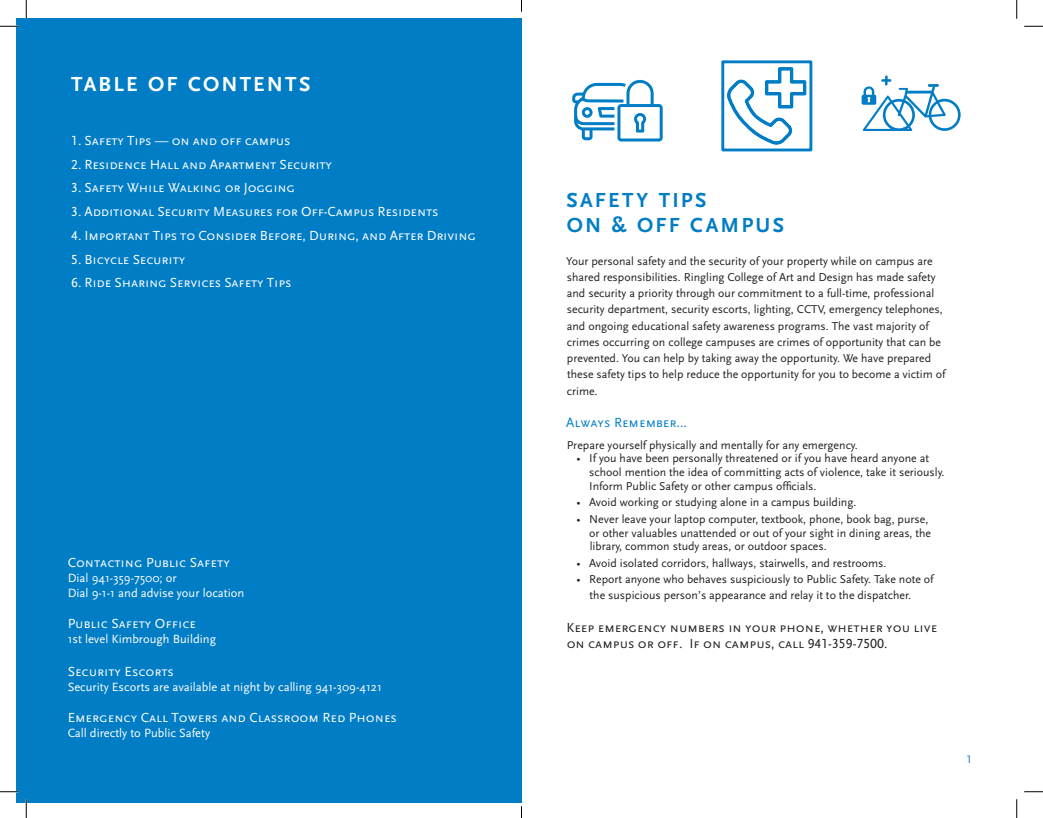
<style>
.page{position:relative;width:1043px;height:818px;background:#fff}
.page>*{position:absolute;margin:0;border:0;box-sizing:border-box;transform-origin:0 0}
.t1{font:700 21.25px/25.5px "Scala Sans";letter-spacing:.105em;color:#007dc5}
.t2{font:700 21.25px "Scala Sans";letter-spacing:.1em;color:#fff}
.t3{font:13.75px "Scala Sans Caps";letter-spacing:-.01em;color:#fff}
.t4{font:13.75px/16.2px "Scala Sans Caps";color:#231f20}
.t5{font:13.75px "Scala Sans Caps";color:#007dc5}
.t6{font:12.5px/15px "Scala Sans";color:#fff}
.t7{font:11.88px/16.2px "Scala Sans";color:#231f20}
.t8{font:11.25px "Scala Sans Caps";color:#007dc5}
</style>
<div class="page">
<div style="left:16px;top:19px;width:505px;height:783px;background:#007dc5"></div>
<svg style="left:727px;top:67px;width:79px;height:78px"></svg>
<div style="left:721px;top:60px;width:91px;height:91px;border:3px solid #007dc5"></div>
<svg style="left:861px;top:75px;width:99px;height:56px"></svg>
<svg style="left:572px;top:80px;width:90px;height:61px"></svg>
<svg style="left:0;top:25px;width:19px;height:2px"></svg>
<svg style="left:1024px;top:25px;width:18px;height:2px"></svg>
<svg style="left:0;top:790px;width:19px;height:2px"></svg>
<svg style="left:1024px;top:791px;width:18px;height:1px"></svg>
<svg style="left:25px;top:0;width:2px;height:19px"></svg>
<svg style="left:25px;top:799px;width:2px;height:19px"></svg>
<svg style="left:1016px;top:0;width:1px;height:19px"></svg>
<svg style="left:1016px;top:799px;width:1px;height:19px"></svg>
<svg style="left:521px;top:806px;width:1px;height:12px"></svg>
<h1 class="t2" style="left:71px;top:72px;width:241px">TABLE OF CONTENTS</h1>
<p class="t3" style="left:71px;top:133px;width:221px">1. Safety Tips — on and off campus</p>
<p class="t3" style="left:71px;top:156px;width:262px">2. Residence Hall and Apartment Security</p>
<p class="t3" style="left:71px;top:180px;width:225px">3. Safety While Walking or Jogging</p>
<p class="t3" style="left:71px;top:204px;width:369px">3. Additional Security Measures for Off-Campus Residents</p>
<p class="t3" style="left:71px;top:228px;width:406px">4. Important Tips to Consider Before, During, and After Driving</p>
<p class="t3" style="left:71px;top:251px;width:115px">5. Bicycle Security</p>
<p class="t3" style="left:71px;top:275px;width:222px">6. Ride Sharing Services Safety Tips</p>
<p class="t3" style="left:68px;top:555px;width:164px">Contacting Public Safety</p>
<p class="t6" style="left:68px;top:570px;width:178px">Dial 941-359-7500; or<br>Dial 9-1-1 and advise your location</p>
<p class="t3" style="left:68px;top:616px;width:130px">Public Safety Office</p>
<p class="t6" style="left:68px;top:632px;width:150px">1st level Kimbrough Building</p>
<p class="t3" style="left:68px;top:664px;width:108px">Security Escorts</p>
<p class="t6" style="left:68px;top:679px;width:316px">Security Escorts are available at night by calling 941-309-4121</p>
<p class="t3" style="left:68px;top:710px;width:331px">Emergency Call Towers and Classroom Red Phones</p>
<p class="t6" style="left:68px;top:725px;width:144px">Call directly to Public Safety</p>
<h1 class="t1" style="left:566px;top:187px;width:219px">SAFETY TIPS<br>ON &amp; OFF CAMPUS</h1>
<p class="t7" style="left:566px;top:253px;width:380px">Your personal safety and the security of your property while on campus are shared responsibilities. Ringling College of Art and Design has made safety and security a priority through our commitment to a full-time, professional security department, security escorts, lighting, CCTV, emergency telephones, and ongoing educational safety awareness programs. The vast majority of crimes occurring on college campuses are crimes of opportunity that can be prevented. You can help by taking away the opportunity. We have prepared these safety tips to help reduce the opportunity for you to become a victim of crime.</p>
<p class="t5" style="left:566px;top:415px;width:122px">Always Remember...</p>
<p class="t7" style="left:566px;top:437px;width:292px">Prepare yourself physically and mentally for any emergency.</p>
<p class="t7" style="left:589px;top:452px;width:357px;line-height:13.8px;text-indent:-13px">• If you have been personally threatened or if you have heard anyone at school mention the idea of committing acts of violence, take it seriously.<br>Inform Public Safety or other campus officials.</p>
<p class="t7" style="left:576px;top:494px;width:281px">• Avoid working or studying alone in a campus building.</p>
<p class="t7" style="left:589px;top:512px;width:343px;line-height:13.8px;text-indent:-13px">• Never leave your laptop computer, textbook, phone, book bag, purse, or other valuables unattended or out of your sight in dining areas, the library, common study areas, or outdoor spaces.</p>
<p class="t7" style="left:576px;top:555px;width:311px">• Avoid isolated corridors, hallways, stairwells, and restrooms.</p>
<p class="t7" style="left:589px;top:571px;width:345px;text-indent:-13px">• Report anyone who behaves suspiciously to Public Safety. Take note of the suspicious person’s appearance and relay it to the dispatcher.</p>
<p class="t4" style="left:566px;top:619px;width:372px">Keep emergency numbers in your phone, whether you live on campus or off. If on campus, call 941-359-7500.</p>
<p class="t8" style="left:966px;top:753px;width:7px">1</p>
</div>
